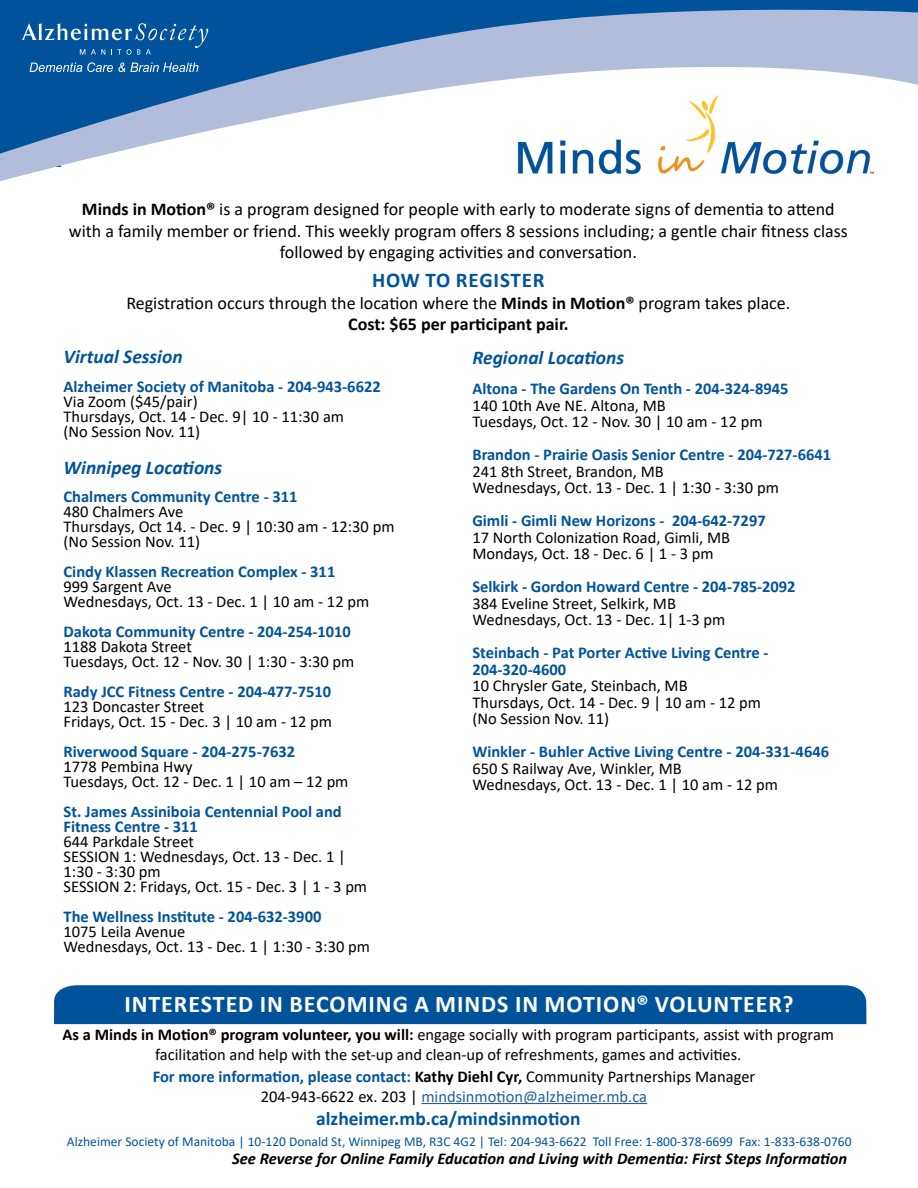
<style>
.page{position:relative;width:918px;height:1188px;background:#fff}
.page>*{position:absolute;margin:0;border:0;box-sizing:border-box;transform-origin:0 0}
.t1{font:700 24px "Calibri";letter-spacing:.04em;color:#fff}
.t2{font:700 21px "Calibri";letter-spacing:.04em;color:#00539b}
.t3{font:italic 700 19.5px "Calibri";color:#00539b}
.t4{font:700 19.5px "Calibri";color:#00539b}
.t5{font:18px/21.6px "Calibri";color:#000;text-align:center}
.t6{font:16.5px/15px "Calibri";color:#000}
.t7{font:700 16.5px/16.5px "Calibri";color:#00539b}
.t8{font:italic 700 16.5px "Calibri";color:#000}
.t9{font:13.5px "Calibri";color:#00539b}
.s1{font-weight:700}
.s2{font-weight:700;color:#00539b}
.s3{color:#215e9e}
</style>
<div class="page">
<svg style="left:0;top:0;width:918px;height:181px"></svg>
<img style="left:509px;top:90px;width:373px;height:91px">
<div style="left:54px;top:985px;width:813px;height:40px;background:#00539b"></div>
<hr style="left:421px;top:1103px;width:226px;height:1px;background:#215e9e">
<svg style="left:22px;top:23px;width:186px;height:32px;background:#236ba8"></svg>
<svg style="left:30px;top:62px;width:168px;height:10px;background:#4682b6"></svg>
<p class="t5" style="left:69px;top:198px;width:780px"><span class="s1">Minds in Motion®</span> is a program designed for people with early to moderate signs of dementia to attend with a family member or friend. This weekly program offers 8 sessions including; a gentle chair fitness class followed by engaging activities and conversation.</p>
<p class="t2" style="left:372px;top:265px;width:174px">HOW TO REGISTER</p>
<p class="t5" style="left:126px;top:291px;width:666px">Registration occurs through the location where the <span class="s1">Minds in Motion®</span> program takes place.<br><span class="s1">Cost: $65 per participant pair.</span></p>
<p class="t3" style="left:64px;top:343px;width:121px">Virtual Session</p>
<p class="t7" style="left:64px;top:378px;width:319px">Alzheimer Society of Manitoba - 204-943-6622</p>
<p class="t6" style="left:64px;top:393px;width:282px">Via Zoom ($45/pair)<br>Thursdays, Oct. 14 - Dec. 9| 10 - 11:30 am (No Session Nov. 11)</p>
<p class="t3" style="left:64px;top:453px;width:160px">Winnipeg Locations</p>
<p class="t7" style="left:64px;top:488px;width:236px">Chalmers Community Centre - 311</p>
<p class="t6" style="left:64px;top:504px;width:333px">480 Chalmers Ave<br>Thursdays, Oct 14. - Dec. 9 | 10:30 am - 12:30 pm (No Session Nov. 11)</p>
<p class="t7" style="left:64px;top:563px;width:273px">Cindy Klassen Recreation Complex - 311</p>
<p class="t6" style="left:64px;top:579px;width:307px">999 Sargent Ave<br>Wednesdays, Oct. 13 - Dec. 1 | 10 am - 12 pm</p>
<p class="t7" style="left:64px;top:623px;width:289px">Dakota Community Centre - 204-254-1010</p>
<p class="t6" style="left:64px;top:639px;width:292px">1188 Dakota Street<br>Tuesdays, Oct. 12 - Nov. 30 | 1:30 - 3:30 pm</p>
<p class="t7" style="left:64px;top:683px;width:269px">Rady JCC Fitness Centre - 204-477-7510</p>
<p class="t6" style="left:64px;top:699px;width:270px">123 Doncaster Street<br>Fridays, Oct. 15 - Dec. 3 | 10 am - 12 pm</p>
<p class="t7" style="left:64px;top:743px;width:233px">Riverwood Square - 204-275-7632</p>
<p class="t6" style="left:64px;top:759px;width:286px">1778 Pembina Hwy<br>Tuesdays, Oct. 12 - Dec. 1 | 10 am – 12 pm</p>
<p class="t7" style="left:64px;top:804px;width:280px;line-height:15px">St. James Assiniboia Centennial Pool and<br>Fitness Centre - 311</p>
<p class="t6" style="left:64px;top:834px;width:305px">644 Parkdale Street<br>SESSION 1: Wednesdays, Oct. 13 - Dec. 1 |<br>1:30 - 3:30 pm<br>SESSION 2: Fridays, Oct. 15 - Dec. 3 | 1 - 3 pm</p>
<p class="t7" style="left:64px;top:908px;width:259px">The Wellness Institute - 204-632-3900</p>
<p class="t6" style="left:64px;top:924px;width:308px">1075 Leila Avenue<br>Wednesdays, Oct. 13 - Dec. 1 | 1:30 - 3:30 pm</p>
<p class="t3" style="left:472px;top:344px;width:153px">Regional Locations</p>
<p class="t7" style="left:472px;top:381px;width:318px">Altona - The Gardens On Tenth - 204-324-8945</p>
<p class="t6" style="left:472px;top:397px;width:292px;line-height:16.5px">140 10th Ave NE. Altona, MB<br>Tuesdays, Oct. 12 - Nov. 30 | 10 am - 12 pm</p>
<p class="t7" style="left:472px;top:447px;width:360px">Brandon - Prairie Oasis Senior Centre - 204-727-6641</p>
<p class="t6" style="left:472px;top:463px;width:308px;line-height:16.5px">241 8th Street, Brandon, MB<br>Wednesdays, Oct. 13 - Dec. 1 | 1:30 - 3:30 pm</p>
<p class="t7" style="left:472px;top:513px;width:295px">Gimli - Gimli New Horizons - 204-642-7297</p>
<p class="t6" style="left:472px;top:529px;width:259px;line-height:16.5px">17 North Colonization Road, Gimli, MB<br>Mondays, Oct. 18 - Dec. 6 | 1 - 3 pm</p>
<p class="t7" style="left:472px;top:579px;width:325px">Selkirk - Gordon Howard Centre - 204-785-2092</p>
<p class="t6" style="left:472px;top:595px;width:254px;line-height:16.5px">384 Eveline Street, Selkirk, MB<br>Wednesdays, Oct. 13 - Dec. 1| 1-3 pm</p>
<p class="t7" style="left:472px;top:645px;width:298px">Steinbach - Pat Porter Active Living Centre -<br>204-320-4600</p>
<p class="t6" style="left:472px;top:677px;width:290px;line-height:16.5px">10 Chrysler Gate, Steinbach, MB<br>Thursdays, Oct. 14 - Dec. 9 | 10 am - 12 pm (No Session Nov. 11)</p>
<p class="t7" style="left:472px;top:744px;width:358px">Winkler - Buhler Active Living Centre - 204-331-4646</p>
<p class="t6" style="left:472px;top:760px;width:307px;line-height:16.5px">650 S Railway Ave, Winkler, MB<br>Wednesdays, Oct. 13 - Dec. 1 | 10 am - 12 pm</p>
<h1 class="t1" style="left:124px;top:988px;width:671px">INTERESTED IN BECOMING A MINDS IN MOTION® VOLUNTEER?</h1>
<p class="t6" style="left:63px;top:1025px;width:773px;line-height:19.5px;text-align:center"><span class="s1">As a Minds in Motion® program volunteer, you will:</span> engage socially with program participants, assist with program facilitation and help with the set-up and clean-up of refreshments, games and activities.</p>
<p class="t6" style="left:153px;top:1066px;width:604px;line-height:19.8px;text-align:center"><span class="s2">For more information, please contact:</span> <span class="s1">Kathy Diehl Cyr,</span> Community Partnerships Manager<br>204-943-6622 ex. 203 | <span class="s3">mindsinmotion@alzheimer.mb.ca</span></p>
<p class="t4" style="left:316px;top:1105px;width:266px">alzheimer.mb.ca/mindsinmotion</p>
<p class="t9" style="left:67px;top:1132px;width:786px">Alzheimer Society of Manitoba | 10-120 Donald St, Winnipeg MB, R3C 4G2 | Tel: 204-943-6622 Toll Free: 1-800-378-6699 Fax: 1-833-638-0760</p>
<p class="t8" style="left:232px;top:1147px;width:617px">See Reverse for Online Family Education and Living with Dementia: First Steps Information</p>
</div>
